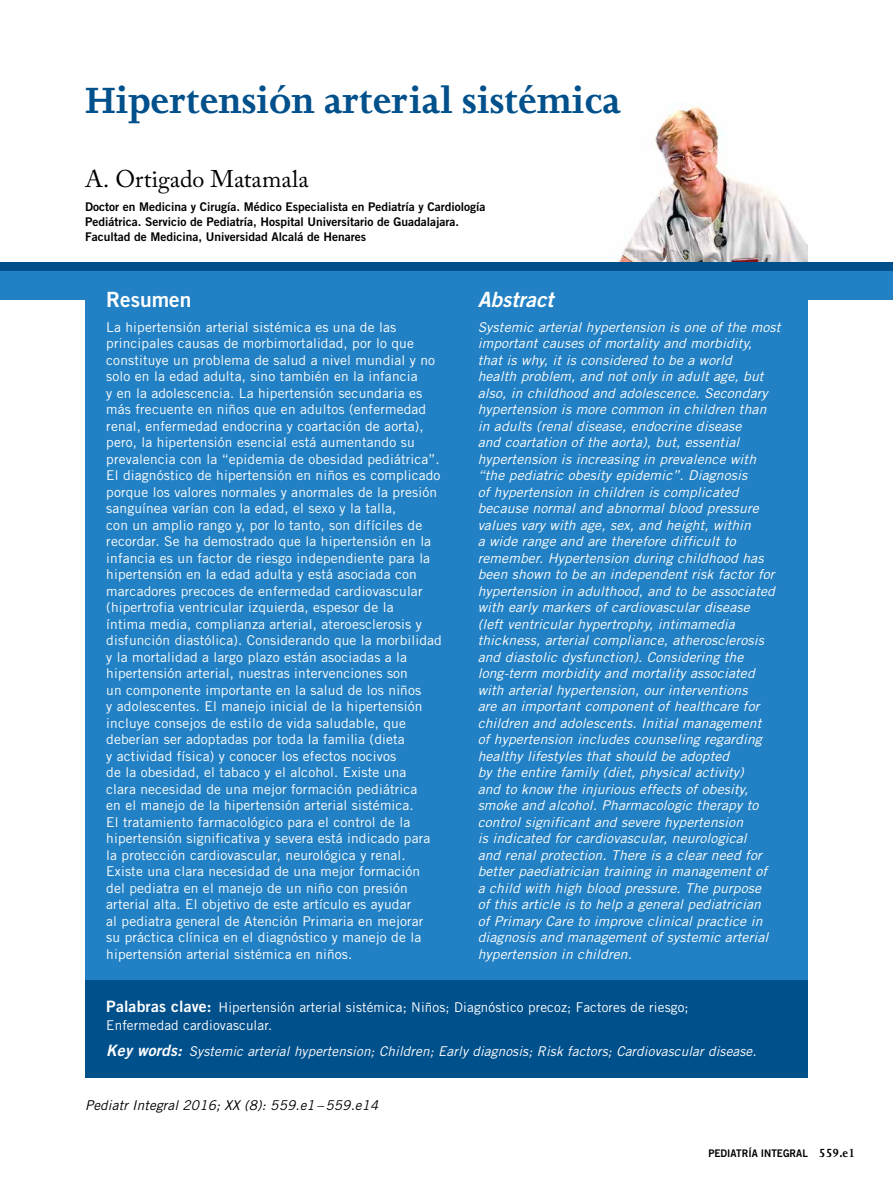
<style>
.page{position:relative;width:893px;height:1191px;background:#fff}
.page>*{position:absolute;margin:0;border:0;box-sizing:border-box;transform-origin:0 0}
.t1{font:700 42px "Joanna MT Std";color:#00508c}
.t2{font:24px "Adobe Caslon Pro";color:#000}
.t3{font:italic 21px "Trade Gothic Bold Two";color:#fff}
.t4{font:21px "Trade Gothic Bold Two";color:#fff}
.t5{font:13.5px/16.5px "Trade Gothic";letter-spacing:.01em;color:#fff}
.t6{font:italic 13.5px/16.5px "Trade Gothic";letter-spacing:.01em;color:#fff}
.t7{font:italic 13.5px "Trade Gothic";letter-spacing:.01em;color:#000}
.t8{font:12px/15px "Trade Gothic Bold Two";color:#000}
.t9{font:10.5px "Trade Gothic Bold Two";color:#000;scale:.95 1}
.s1{font-family:"Trade Gothic Bold Two";font-size:15.75px}
.s2{font-family:"Joanna MT Std";font-weight:700;font-size:13.5px}
</style>
<div class="page">
<img style="left:618px;top:106px;width:190px;height:156px">
<div style="left:85px;top:270px;width:723px;height:731px;background:#2281c4"></div>
<div style="left:0;top:270px;width:101px;height:30px;background:#2281c4"></div>
<div style="left:784px;top:270px;width:109px;height:30px;background:#2281c4"></div>
<div style="left:0;top:262px;width:893px;height:8px;background:#00508c"></div>
<div style="left:85px;top:980px;width:723px;height:97px;background:#00508c"></div>
<h1 class="t1" style="left:85px;top:77px;width:537px">Hipertensión arterial sistémica</h1>
<h2 class="t2" style="left:85px;top:165px;width:225px">A. Ortigado Matamala</h2>
<p class="t8" style="left:85px;top:199px;width:402px">Doctor en Medicina y Cirugía. Médico Especialista en Pediatría y Cardiología<br>Pediátrica. Servicio de Pediatría, Hospital Universitario de Guadalajara.<br>Facultad de Medicina, Universidad Alcalá de Henares</p>
<h3 class="t3" style="left:478px;top:286px;width:77px">Abstract</h3>
<p class="t6" style="left:478px;top:318px;width:304px">Systemic arterial hypertension is one of the most important causes of mortality and morbidity,<br>that is why, it is considered to be a world<br>health problem, and not only in adult age, but also, in childhood and adolescence. Secondary hypertension is more common in children than in adults (renal disease, endocrine disease<br>and coartation of the aorta), but, essential hypertension is increasing in prevalence with “the pediatric obesity epidemic”. Diagnosis<br>of hypertension in children is complicated because normal and abnormal blood pressure values vary with age, sex, and height, within<br>a wide range and are therefore difficult to remember. Hypertension during childhood has been shown to be an independent risk factor for hypertension in adulthood, and to be associated with early markers of cardiovascular disease<br>(left ventricular hypertrophy, intimamedia thickness, arterial compliance, atherosclerosis and diastolic dysfunction). Considering the long-term morbidity and mortality associated with arterial hypertension, our interventions<br>are an important component of healthcare for children and adolescents. Initial management<br>of hypertension includes counseling regarding healthy lifestyles that should be adopted<br>by the entire family (diet, physical activity)<br>and to know the injurious effects of obesity, smoke and alcohol. Pharmacologic therapy to control significant and severe hypertension<br>is indicated for cardiovascular, neurological<br>and renal protection. There is a clear need for better paediatrician training in management of<br>a child with high blood pressure. The purpose<br>of this article is to help a general pediatrician<br>of Primary Care to improve clinical practice in diagnosis and management of systemic arterial hypertension in children.</p>
<p class="t5" style="left:106px;top:997px;width:584px;line-height:18px"><span class="s1">Palabras clave:</span> Hipertensión arterial sistémica; Niños; Diagnóstico precoz; Factores de riesgo;<br>Enfermedad cardiovascular.</p>
<p class="t6" style="left:106px;top:1043px;width:652px"><span class="s1">Key words:</span> Systemic arterial hypertension; Children; Early diagnosis; Risk factors; Cardiovascular disease.</p>
<h3 class="t4" style="left:106px;top:286px;width:87px">Resumen</h3>
<p class="t5" style="left:106px;top:318px;width:337px">La hipertensión arterial sistémica es una de las principales causas de morbimortalidad, por lo que constituye un problema de salud a nivel mundial y no solo en la edad adulta, sino también en la infancia<br>y en la adolescencia. La hipertensión secundaria es más frecuente en niños que en adultos (enfermedad renal, enfermedad endocrina y coartación de aorta), pero, la hipertensión esencial está aumentando su prevalencia con la “epidemia de obesidad pediátrica”.<br>El diagnóstico de hipertensión en niños es complicado porque los valores normales y anormales de la presión sanguínea varían con la edad, el sexo y la talla,<br>con un amplio rango y, por lo tanto, son difíciles de recordar. Se ha demostrado que la hipertensión en la infancia es un factor de riesgo independiente para la hipertensión en la edad adulta y está asociada con marcadores precoces de enfermedad cardiovascular (hipertrofia ventricular izquierda, espesor de la<br>íntima media, complianza arterial, ateroesclerosis y disfunción diastólica). Considerando que la morbilidad y la mortalidad a largo plazo están asociadas a la hipertensión arterial, nuestras intervenciones son<br>un componente importante en la salud de los niños<br>y adolescentes. El manejo inicial de la hipertensión incluye consejos de estilo de vida saludable, que deberían ser adoptadas por toda la familia (dieta<br>y actividad física) y conocer los efectos nocivos<br>de la obesidad, el tabaco y el alcohol. Existe una<br>clara necesidad de una mejor formación pediátrica<br>en el manejo de la hipertensión arterial sistémica.<br>El tratamiento farmacológico para el control de la hipertensión significativa y severa está indicado para la protección cardiovascular, neurológica y renal.<br>Existe una clara necesidad de una mejor formación del pediatra en el manejo de un niño con presión arterial alta. El objetivo de este artículo es ayudar<br>al pediatra general de Atención Primaria en mejorar<br>su práctica clínica en el diagnóstico y manejo de la hipertensión arterial sistémica en niños.</p>
<p class="t7" style="left:85px;top:1096px;width:295px">Pediatr Integral 2016; XX (8): 559.e1–559.e14</p>
<p class="t9" style="left:708px;top:1146px;width:156px">PEDIATRÍA INTEGRAL <span class="s2">559.e1</span></p>
</div>
